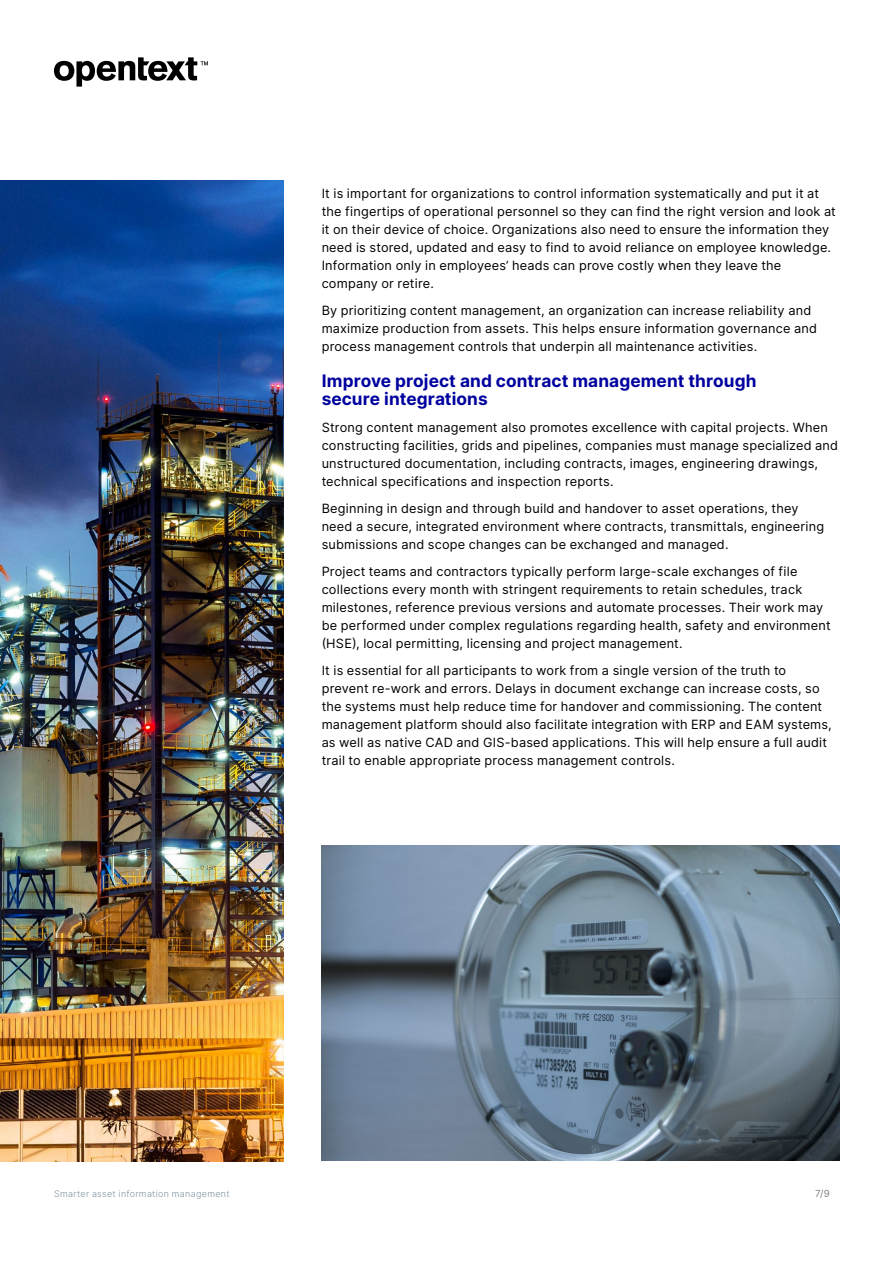
<style>
.page{position:relative;width:893px;height:1263px;background:#fff}
.page>*{position:absolute;margin:0;border:0;box-sizing:border-box;transform-origin:0 0}
.t1{font:700 17.25px/18px "Inter";letter-spacing:.005em;color:#00009f}
.Body{font:12.75px/18px "Inter";letter-spacing:.015em;color:#000}
.t2{font:9.75px "Inter";color:#808080}
.t3{font:300 9px "Inter";letter-spacing:.04em;color:#7e929f}
</style>
<div class="page">
<svg style="left:54px;top:57px;width:154px;height:30px"></svg>
<img style="left:322px;top:846px;width:517px;height:315px">
<img style="left:0;top:180px;width:284px;height:981px">
<p class="Body" style="left:322px;top:184px;width:516px">It is important for organizations to control information systematically and put it at the fingertips of operational personnel so they can find the right version and look at it on their device of choice. Organizations also need to ensure the information they need is stored, updated and easy to find to avoid reliance on employee knowledge.<br>Information only in employees’ heads can prove costly when they leave the company or retire.</p>
<p class="Body" style="left:322px;top:301px;width:497px">By prioritizing content management, an organization can increase reliability and maximize production from assets. This helps ensure information governance and process management controls that underpin all maintenance activities.</p>
<h3 class="t1" style="left:322px;top:371px;width:436px">Improve project and contract management through secure integrations</h3>
<p class="Body" style="left:322px;top:418px;width:518px">Strong content management also promotes excellence with capital projects. When constructing facilities, grids and pipelines, companies must manage specialized and unstructured documentation, including contracts, images, engineering drawings, technical specifications and inspection reports.</p>
<p class="Body" style="left:322px;top:499px;width:504px">Beginning in design and through build and handover to asset operations, they need a secure, integrated environment where contracts, transmittals, engineering submissions and scope changes can be exchanged and managed.</p>
<p class="Body" style="left:322px;top:562px;width:511px">Project teams and contractors typically perform large-scale exchanges of file collections every month with stringent requirements to retain schedules, track milestones, reference previous versions and automate processes. Their work may be performed under complex regulations regarding health, safety and environment (HSE), local permitting, licensing and project management.</p>
<p class="Body" style="left:322px;top:661px;width:512px">It is essential for all participants to work from a single version of the truth to prevent re-work and errors. Delays in document exchange can increase costs, so the systems must help reduce time for handover and commissioning. The content management platform should also facilitate integration with ERP and EAM systems, as well as native CAD and GIS-based applications. This will help ensure a full audit trail to enable appropriate process management controls.</p>
<p class="t3" style="left:54px;top:1187px;width:177px">Smarter asset information management</p>
<p class="t2" style="left:815px;top:1186px;width:16px">7/9</p>
</div>
